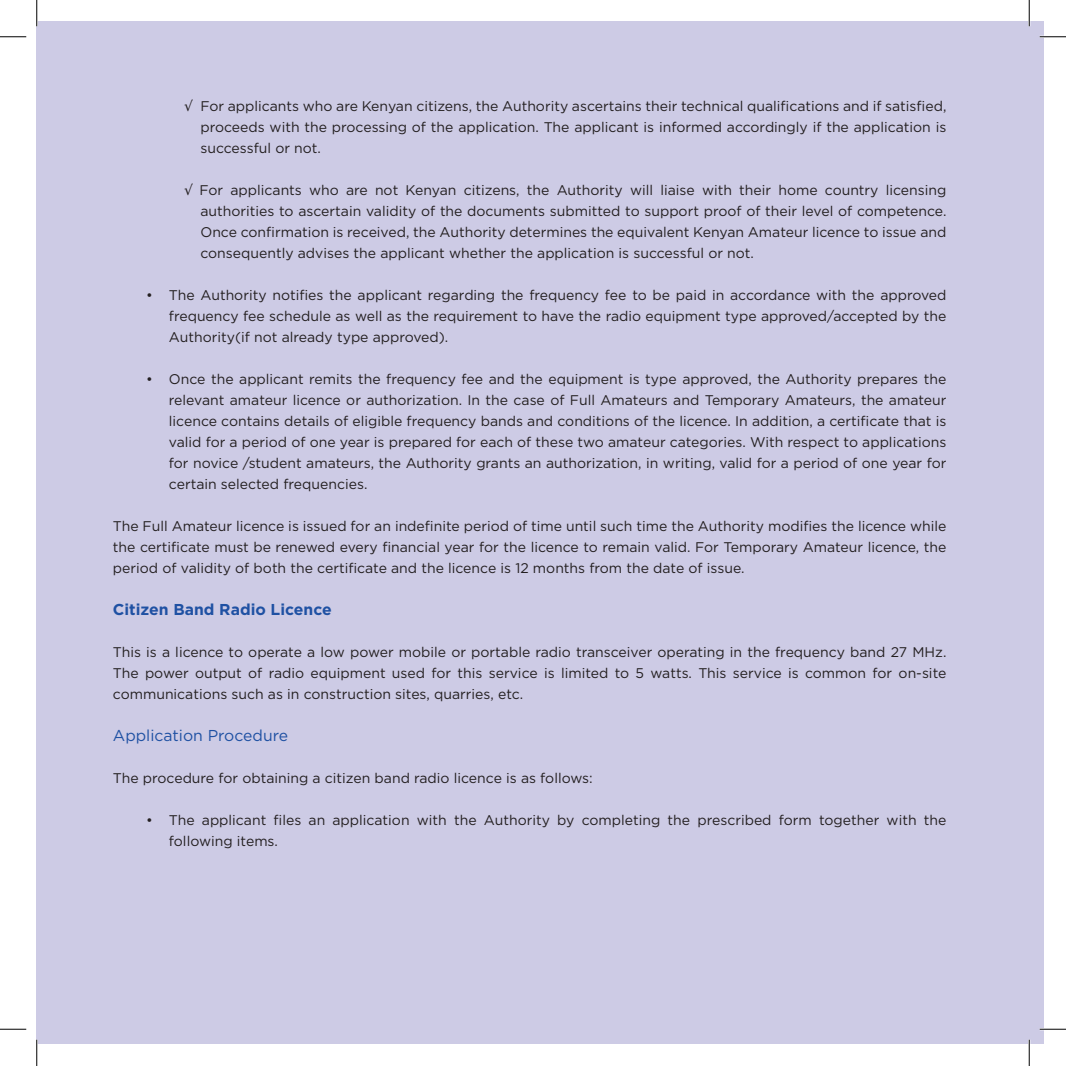
<style>
.page{position:relative;width:1066px;height:1066px;background:#fff}
.page>*{position:absolute;margin:0;border:0;box-sizing:border-box;transform-origin:0 0}
.t1{font:700 15.75px "Gotham";color:#1f51a3}
.t2{font:15.75px "Gotham";color:#1f51a3}
.t3{font:14px/21px "Gotham";color:#231f20;text-align:justify}
</style>
<div class="page">
<div style="left:37px;top:22px;width:1007px;height:1022px;background:#cdcbe5"></div>
<hr style="left:1039px;top:36px;width:27px;height:2px;background:#fff">
<hr style="left:1039px;top:1028px;width:27px;height:2px;background:#fff">
<hr style="left:1028px;top:0;width:2px;height:26px;background:#fff">
<hr style="left:1028px;top:1039px;width:2px;height:27px;background:#fff">
<svg style="left:0;top:36px;width:26px;height:1px"></svg>
<svg style="left:1039px;top:36px;width:27px;height:1px"></svg>
<svg style="left:0;top:1029px;width:26px;height:1px"></svg>
<svg style="left:1039px;top:1029px;width:27px;height:1px"></svg>
<svg style="left:36px;top:0;width:387px;height:255px"></svg>
<svg style="left:1029px;top:0;width:1px;height:26px"></svg>
<svg style="left:1029px;top:1039px;width:1px;height:27px"></svg>
<p class="t3" style="left:200px;top:95px;width:747px;text-indent:-16px">√ For applicants who are Kenyan citizens, the Authority ascertains their technical qualifications and if satisfied, proceeds with the processing of the application. The applicant is informed accordingly if the application is successful or not.</p>
<p class="t3" style="left:200px;top:179px;width:747px;text-indent:-16px">√ For applicants who are not Kenyan citizens, the Authority will liaise with their home country licensing authorities to ascertain validity of the documents submitted to support proof of their level of competence.<br>Once confirmation is received, the Authority determines the equivalent Kenyan Amateur licence to issue and consequently advises the applicant whether the application is successful or not.</p>
<p class="t3" style="left:169px;top:284px;width:779px;text-indent:-23px">• The Authority notifies the applicant regarding the frequency fee to be paid in accordance with the approved frequency fee schedule as well as the requirement to have the radio equipment type approved/accepted by the Authority(if not already type approved).</p>
<p class="t3" style="left:169px;top:368px;width:779px;text-indent:-23px">• Once the applicant remits the frequency fee and the equipment is type approved, the Authority prepares the relevant amateur licence or authorization. In the case of Full Amateurs and Temporary Amateurs, the amateur licence contains details of eligible frequency bands and conditions of the licence. In addition, a certificate that is valid for a period of one year is prepared for each of these two amateur categories. With respect to applications for novice /student amateurs, the Authority grants an authorization, in writing, valid for a period of one year for certain selected frequencies.</p>
<p class="t3" style="left:113px;top:515px;width:835px">The Full Amateur licence is issued for an indefinite period of time until such time the Authority modifies the licence while the certificate must be renewed every financial year for the licence to remain valid. For Temporary Amateur licence, the period of validity of both the certificate and the licence is 12 months from the date of issue.</p>
<p class="t1" style="left:113px;top:599px;width:220px">Citizen Band Radio Licence</p>
<p class="t3" style="left:113px;top:641px;width:835px">This is a licence to operate a low power mobile or portable radio transceiver operating in the frequency band 27 MHz.<br>The power output of radio equipment used for this service is limited to 5 watts. This service is common for on-site communications such as in construction sites, quarries, etc.</p>
<p class="t2" style="left:113px;top:725px;width:177px">Application Procedure</p>
<p class="t3" style="left:113px;top:767px;width:481px">The procedure for obtaining a citizen band radio licence is as follows:</p>
<p class="t3" style="left:169px;top:809px;width:779px;text-indent:-23px">• The applicant files an application with the Authority by completing the prescribed form together with the following items.</p>
</div>
